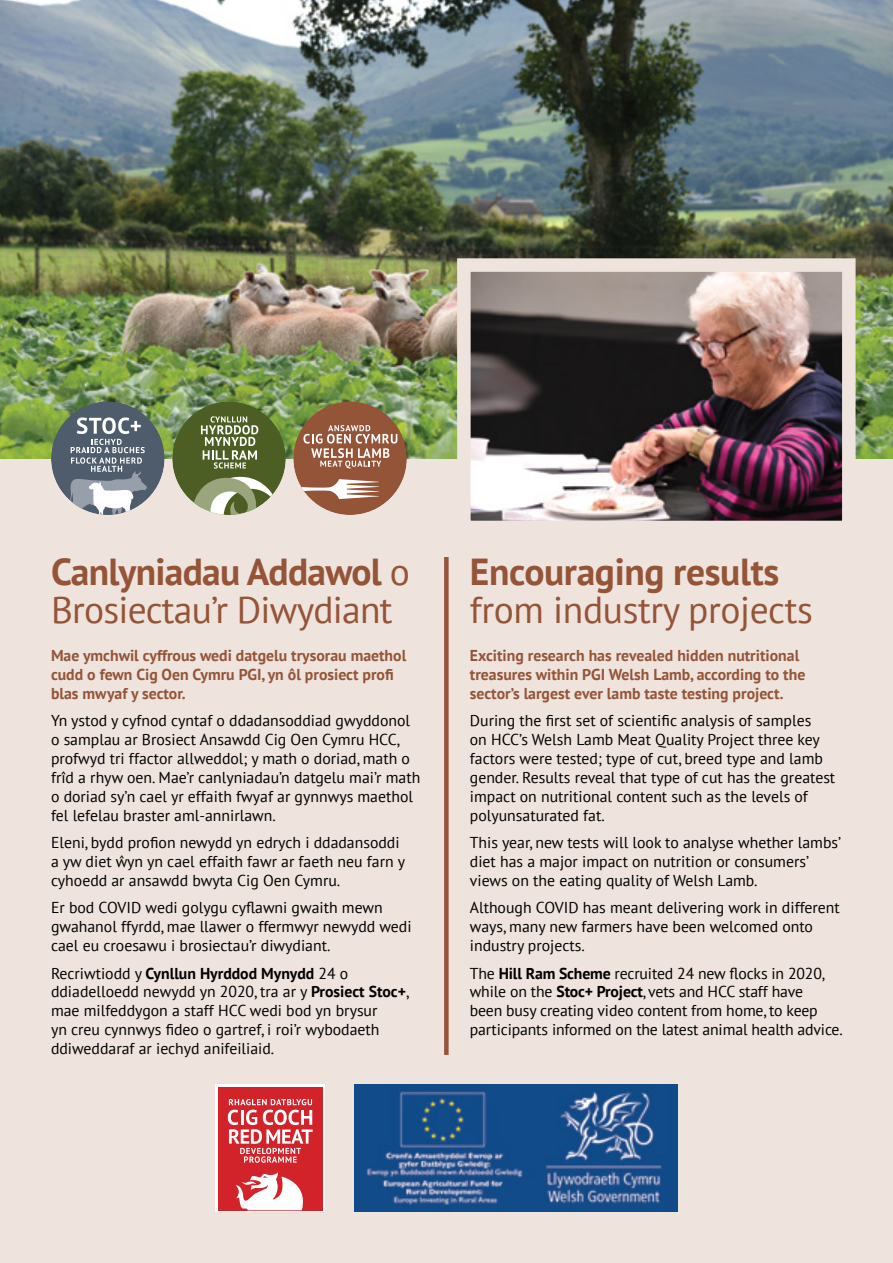
<style>
.page{position:relative;width:893px;height:1263px;background:#efe3dd}
.page>*{position:absolute;margin:0;border:0;box-sizing:border-box;transform-origin:0 0}
.t1{font:37.5px/37.5px "PT Sans";letter-spacing:-.015em;color:#945438}
.t2{font:700 37.5px "PT Sans";letter-spacing:-.01em;color:#945438}
.t3{font:15.75px/18.9px "PT Sans";color:#000}
.t4{font:700 15.75px/18.9px "PT Sans";color:#945438}
.s1{font-weight:700}
</style>
<div class="page">
<img style="left:0;top:0;width:893px;height:458px">
<svg style="left:216px;top:1085px;width:109px;height:127px"></svg>
<div style="left:218px;top:1087px;width:105px;height:123px;background:#d2232a"></div>
<svg style="left:236px;top:1172px;width:67px;height:38px"></svg>
<svg style="left:228px;top:1099px;width:85px;height:64px"></svg>
<img style="left:355px;top:1085px;width:322px;height:126px">
<div style="left:444px;top:557px;width:5px;height:498px;background:#945438"></div>
<img style="left:472px;top:273px;width:368px;height:246px">
<div style="left:457px;top:258px;width:398px;height:276px;border:14px solid #efe3dd"></div>
<div style="left:293px;top:402px;width:114px;height:113px;background:#945438;border-radius:50%"></div>
<svg style="left:303px;top:425px;width:94px;height:43px"></svg>
<svg style="left:301px;top:479px;width:78px;height:20px"></svg>
<div style="left:51px;top:402px;width:114px;height:113px;background:#4e5c6c;border-radius:50%"></div>
<svg style="left:70px;top:417px;width:77px;height:98px"></svg>
<div style="left:172px;top:402px;width:114px;height:113px;background:#4c5e23;border-radius:50%"></div>
<svg style="left:201px;top:416px;width:57px;height:53px"></svg>
<svg style="left:194px;top:476px;width:79px;height:39px"></svg>
<h1 class="t1" style="left:51px;top:552px;width:360px"><span class="s1">Canlyniadau Addawol</span> o<br>Brosiectau’r Diwydiant</h1>
<p class="t4" style="left:51px;top:646px;width:357px">Mae ymchwil cyffrous wedi datgelu trysorau maethol cudd o fewn Cig Oen Cymru PGI, yn ôl prosiect profi blas mwyaf y sector.</p>
<p class="t3" style="left:51px;top:711px;width:371px">Yn ystod y cyfnod cyntaf o ddadansoddiad gwyddonol o samplau ar Brosiect Ansawdd Cig Oen Cymru HCC, profwyd tri ffactor allweddol; y math o doriad, math o frîd a rhyw oen. Mae’r canlyniadau’n datgelu mai’r math o doriad sy’n cael yr effaith fwyaf ar gynnwys maethol fel lefelau braster aml-annirlawn.</p>
<p class="t3" style="left:51px;top:833px;width:356px">Eleni, bydd profion newydd yn edrych i ddadansoddi a yw diet wˆ yn yn cael effaith fawr ar faeth neu farn y cyhoedd ar ansawdd bwyta Cig Oen Cymru.</p>
<p class="t3" style="left:51px;top:898px;width:362px">Er bod COVID wedi golygu cyflawni gwaith mewn gwahanol ffyrdd, mae llawer o ffermwyr newydd wedi cael eu croesawu i brosiectau’r diwydiant.</p>
<p class="t3" style="left:51px;top:963px;width:360px">Recriwtiodd y <span class="s1">Cynllun Hyrddod Mynydd</span> 24 o ddiadelloedd newydd yn 2020, tra ar y <span class="s1">Prosiect Stoc+</span>, mae milfeddygon a staff HCC wedi bod yn brysur<br>yn creu cynnwys fideo o gartref, i roi’r wybodaeth ddiweddaraf ar iechyd anifeiliaid.</p>
<h1 class="t2" style="left:470px;top:547px;width:311px">Encouraging results</h1>
<h1 class="t1" style="left:470px;top:590px;width:344px">from industry projects</h1>
<p class="t4" style="left:470px;top:646px;width:337px">Exciting research has revealed hidden nutritional treasures within PGI Welsh Lamb, according to the sector’s largest ever lamb taste testing project.</p>
<p class="t3" style="left:470px;top:711px;width:367px">During the first set of scientific analysis of samples<br>on HCC’s Welsh Lamb Meat Quality Project three key factors were tested; type of cut, breed type and lamb gender. Results reveal that type of cut has the greatest impact on nutritional content such as the levels of polyunsaturated fat.</p>
<p class="t3" style="left:470px;top:833px;width:373px">This year, new tests will look to analyse whether lambs’ diet has a major impact on nutrition or consumers’ views on the eating quality of Welsh Lamb.</p>
<p class="t3" style="left:470px;top:898px;width:371px">Although COVID has meant delivering work in different ways, many new farmers have been welcomed onto industry projects.</p>
<p class="t3" style="left:470px;top:963px;width:374px">The <span class="s1">Hill Ram Scheme</span> recruited 24 new flocks in 2020, while on the <span class="s1">Stoc+ Project</span>, vets and HCC staff have<br>been busy creating video content from home, to keep participants informed on the latest animal health advice.</p>
</div>
